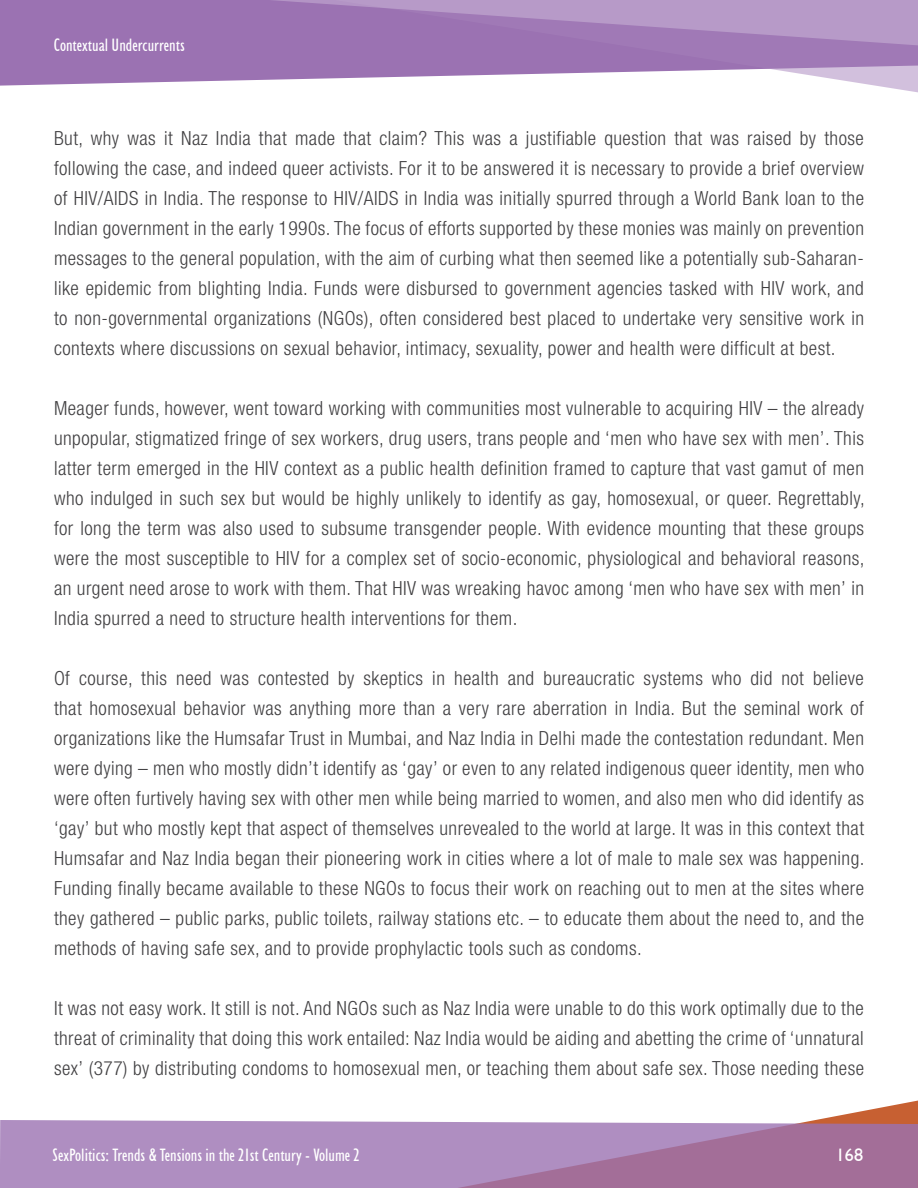
<style>
.page{position:relative;width:918px;height:1188px;background:#fff}
.page>*{position:absolute;margin:0;border:0;box-sizing:border-box;transform-origin:0 0}
.t1{font:300 condensed 19.5px/30px "Helvetica Neue LT Std";letter-spacing:.025em;color:#414042;text-align:justify}
.t2{font:condensed 18px "Humanist 521 BT";color:#fff}
.t3{font:18px "Humanist 521 BT";color:#fff}
</style>
<div class="page">
<svg style="left:816px;top:1100px;width:102px;height:20px"></svg>
<svg style="left:52px;top:61px;width:866px;height:32px"></svg>
<svg style="left:0;top:0;width:918px;height:61px;fill:#9b72b2"></svg>
<svg style="left:0;top:1120px;width:918px;height:68px;fill:#af8ec1"></svg>
<p class="t2" style="left:54px;top:34px;width:132px">Contextual Undercurrents</p>
<p class="t1" style="left:54px;top:123px;width:812px">But, why was it Naz India that made that claim? This was a justifiable question that was raised by those following the case, and indeed queer activists. For it to be answered it is necessary to provide a brief overview of HIV/AIDS in India. The response to HIV/AIDS in India was initially spurred through a World Bank loan to the Indian government in the early 1990s. The focus of efforts supported by these monies was mainly on prevention messages to the general population, with the aim of curbing what then seemed like a potentially sub-Saharan&shy;like epidemic from blighting India. Funds were disbursed to government agencies tasked with HIV work, and to non-governmental organizations (NGOs), often considered best placed to undertake very sensitive work in contexts where discussions on sexual behavior, intimacy, sexuality, power and health were difficult at best.</p>
<p class="t1" style="left:54px;top:393px;width:812px">Meager funds, however, went toward working with communities most vulnerable to acquiring HIV – the already unpopular, stigmatized fringe of sex workers, drug users, trans people and ‘men who have sex with men’. This latter term emerged in the HIV context as a public health definition framed to capture that vast gamut of men who indulged in such sex but would be highly unlikely to identify as gay, homosexual, or queer. Regrettably, for long the term was also used to subsume transgender people. With evidence mounting that these groups were the most susceptible to HIV for a complex set of socio-economic, physiological and behavioral reasons, an urgent need arose to work with them. That HIV was wreaking havoc among ‘men who have sex with men’ in India spurred a need to structure health interventions for them.</p>
<p class="t1" style="left:54px;top:663px;width:812px">Of course, this need was contested by skeptics in health and bureaucratic systems who did not believe that homosexual behavior was anything more than a very rare aberration in India. But the seminal work of organizations like the Humsafar Trust in Mumbai, and Naz India in Delhi made the contestation redundant. Men were dying – men who mostly didn’t identify as ‘gay’ or even to any related indigenous queer identity, men who were often furtively having sex with other men while being married to women, and also men who did identify as ‘gay’ but who mostly kept that aspect of themselves unrevealed to the world at large. It was in this context that Humsafar and Naz India began their pioneering work in cities where a lot of male to male sex was happening.<br>Funding finally became available to these NGOs to focus their work on reaching out to men at the sites where they gathered – public parks, public toilets, railway stations etc. – to educate them about the need to, and the methods of having safe sex, and to provide prophylactic tools such as condoms.</p>
<p class="t1" style="left:54px;top:993px;width:812px">It was not easy work. It still is not. And NGOs such as Naz India were unable to do this work optimally due to the threat of criminality that doing this work entailed: Naz India would be aiding and abetting the crime of ‘unnatural sex’ (377) by distributing condoms to homosexual men, or teaching them about safe sex. Those needing these</p>
<p class="t2" style="left:52px;top:1144px;width:309px">SexPolitics: Trends &amp; Tensions in the 21st Century - Volume 2</p>
<p class="t3" style="left:836px;top:1143px;width:29px">168</p>
</div>
